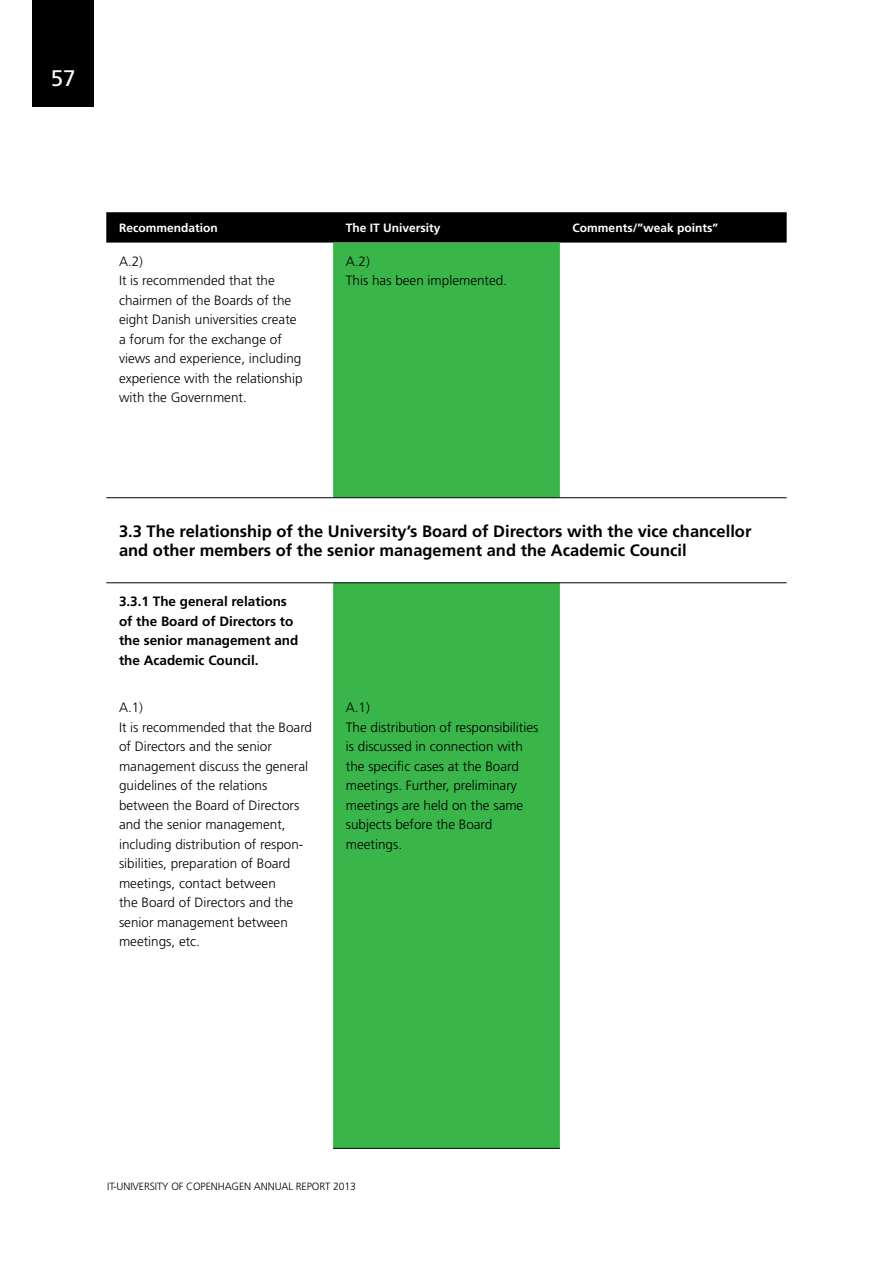
<style>
.page{position:relative;width:893px;height:1263px;background:#fff}
.page>*{position:absolute;margin:0;border:0;box-sizing:border-box;transform-origin:0 0}
.t1{font:22.5px "Frutiger";color:#fff}
.t2{font:700 16.5px/19.5px "Frutiger";color:#000}
.t3{font:300 13.5px/19.5px "Frutiger";color:#000}
.t4{font:700 13.5px/19.5px "Frutiger";color:#000}
.t5{font:700 12px "Frutiger";color:#fff}
.t6{font:300 10.5px "Frutiger";letter-spacing:-.01em;color:#000}
</style>
<div class="page">
<div style="left:33px;top:0;width:61px;height:106px;background:#000"></div>
<div style="left:106px;top:214px;width:681px;height:29px;background:#000"></div>
<svg style="left:333px;top:243px;width:227px;height:905px;background:#4bbb5a"></svg>
<hr style="left:106px;top:213px;width:227px;height:1px;background:#000">
<hr style="left:333px;top:213px;width:227px;height:1px;background:#000">
<hr style="left:560px;top:213px;width:227px;height:1px;background:#000">
<hr style="left:106px;top:497px;width:227px;height:1px;background:#000">
<hr style="left:333px;top:497px;width:227px;height:1px;background:#000">
<hr style="left:560px;top:497px;width:227px;height:1px;background:#000">
<hr style="left:106px;top:582px;width:227px;height:1px;background:#000">
<hr style="left:333px;top:582px;width:227px;height:1px;background:#000">
<hr style="left:560px;top:582px;width:227px;height:1px;background:#000">
<hr style="left:333px;top:1148px;width:227px;height:1px;background:#000">
<h1 class="t1" style="left:51px;top:64px;width:26px">57</h1>
<p class="t5" style="left:119px;top:221px;width:100px">Recommendation</p>
<p class="t5" style="left:346px;top:221px;width:96px">The IT University</p>
<p class="t5" style="left:573px;top:221px;width:147px">Comments/”weak points”</p>
<p class="t3" style="left:119px;top:251px;width:185px">A.2)<br>It is recommended that the chairmen of the Boards of the eight Danish universities create a forum for the exchange of views and experience, including experience with the relationship with the Government.</p>
<p class="t3" style="left:346px;top:251px;width:163px">A.2)<br>This has been implemented.</p>
<p class="t2" style="left:119px;top:521px;width:634px">3.3 The relationship of the University’s Board of Directors with the vice chancellor and other members of the senior management and the Academic Council</p>
<p class="t4" style="left:119px;top:591px;width:181px">3.3.1 The general relations of the Board of Directors to the senior management and the Academic Council.</p>
<p class="t3" style="left:119px;top:698px;width:195px">A.1)<br>It is recommended that the Board of Directors and the senior management discuss the general guidelines of the relations between the Board of Directors and the senior management, including distribution of respon&shy;sibilities, preparation of Board meetings, contact between<br>the Board of Directors and the senior management between meetings, etc.</p>
<p class="t3" style="left:346px;top:698px;width:194px">A.1)<br>The distribution of responsibilities is discussed in connection with the specific cases at the Board meetings. Further, preliminary meetings are held on the same subjects before the Board meetings.</p>
<p class="t6" style="left:107px;top:1181px;width:250px">IT-UNIVERsITY OF COPENHAGEN ANNUAL REPORT 2013</p>
</div>
